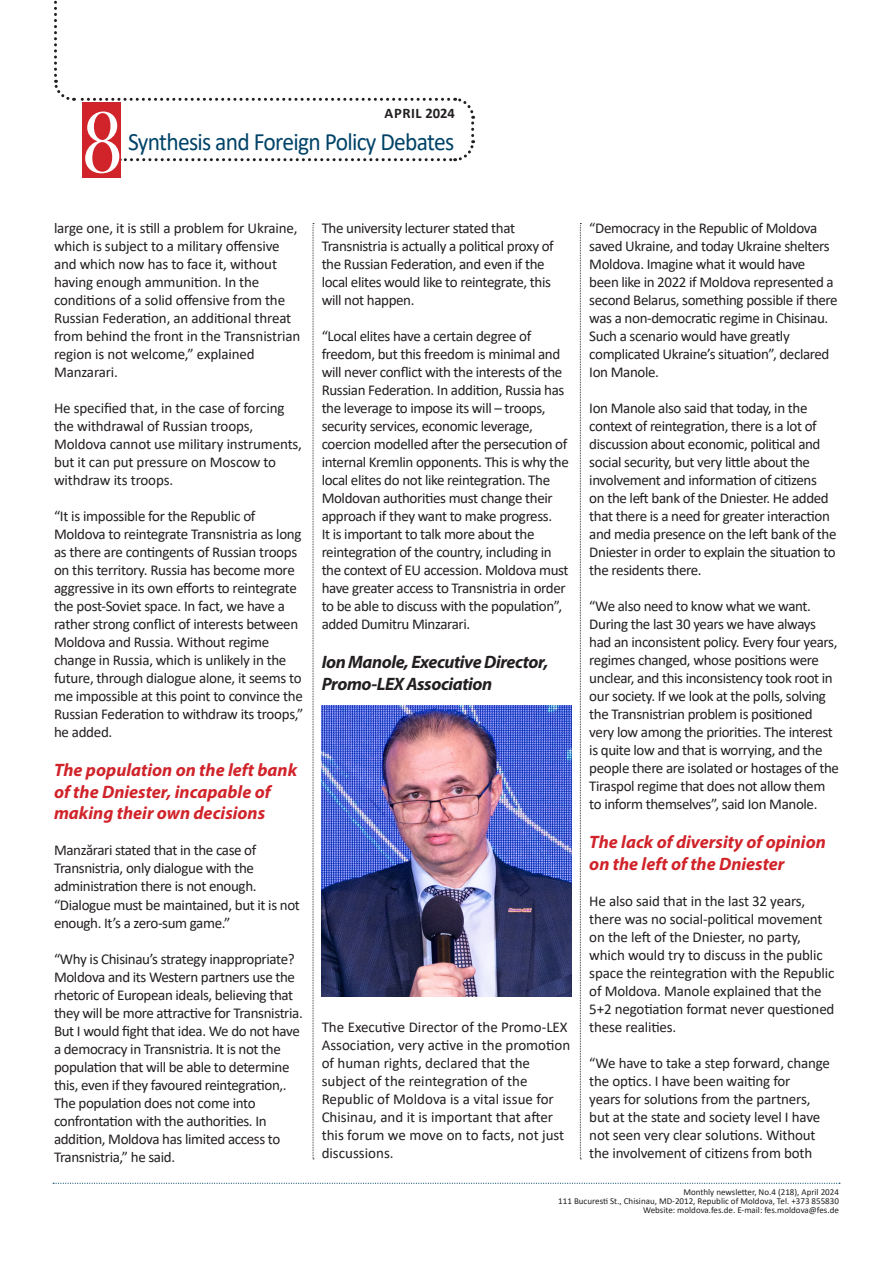
<style>
.page{position:relative;width:893px;height:1263px;background:#fff}
.page>*{position:absolute;margin:0;border:0;box-sizing:border-box;transform-origin:0 0}
.t1{font:condensed 102px "Nueva Std";color:#fff}
.t2{font:25.05px "Calibri";letter-spacing:-.03em;color:#014368;scale:.94 1}
.INTERTITLU{font:italic 700 18px/21.6px "Myriad Pro";color:#d1232a}
.INTERTITLU-2{font:italic 700 18px/21.6px "Myriad Pro";letter-spacing:-.025em;color:#231f20}
.texte{font:15px/18px "Calibri";letter-spacing:-.025em;color:#231f20}
.texte-2{font:15px/18px "Calibri";color:#231f20}
.t3{font:700 14.55px "Calibri";letter-spacing:.04em;color:#231f20}
.t4{font:9px/9px "Calibri";color:#231f20;text-align:right}
</style>
<div class="page">
<svg style="left:53px;top:1183px;width:787px;height:1px"></svg>
<svg style="left:54px;top:0;width:422px;height:163px"></svg>
<div style="left:82px;top:102px;width:38px;height:76px;background:#d1232a"></div>
<img style="left:322px;top:706px;width:249px;height:291px">
<svg style="left:313px;top:223px;width:1px;height:936px"></svg>
<svg style="left:580px;top:223px;width:1px;height:936px"></svg>
<p class="t1" style="left:83px;top:96px;width:40px">8</p>
<p class="t3" style="left:385px;top:103px;width:72px">APRIL 2024</p>
<h2 class="t2" style="left:128px;top:124px;width:349px">Synthesis and Foreign Policy Debates</h2>
<p class="texte" style="left:54px;top:218px;width:248px">large one, it is still a problem for Ukraine, which is subject to a military offensive and which now has to face it, without having enough ammunition. In the conditions of a solid offensive from the Russian Federation, an additional threat from behind the front in the Transnistrian region is not welcome,” explained Manzarari.</p>
<p class="texte" style="left:54px;top:398px;width:250px">He specified that, in the case of forcing the withdrawal of Russian troops, Moldova cannot use military instruments, but it can put pressure on Moscow to withdraw its troops.</p>
<p class="texte" style="left:54px;top:506px;width:251px">“It is impossible for the Republic of Moldova to reintegrate Transnistria as long as there are contingents of Russian troops on this territory. Russia has become more aggressive in its own efforts to reintegrate the post-Soviet space. In fact, we have a rather strong conflict of interests between Moldova and Russia. Without regime change in Russia, which is unlikely in the future, through dialogue alone, it seems to me impossible at this point to convince the Russian Federation to withdraw its troops,” he added.</p>
<p class="INTERTITLU" style="left:54px;top:759px;width:245px">The population on the left bank of the Dniester, incapable of making their own decisions</p>
<p class="texte" style="left:54px;top:841px;width:247px">Manzărari stated that in the case of Transnistria, only dialogue with the administration there is not enough. “Dialogue must be maintained, but it is not enough. It’s a zero-sum game.”</p>
<p class="texte" style="left:54px;top:949px;width:250px">“Why is Chisinau’s strategy inappropriate?<br>Moldova and its Western partners use the rhetoric of European ideals, believing that they will be more attractive for Transnistria.<br>But I would fight that idea. We do not have a democracy in Transnistria. It is not the population that will be able to determine this, even if they favoured reintegration,.<br>The population does not come into confrontation with the authorities. In addition, Moldova has limited access to Transnistria,” he said.</p>
<p class="texte" style="left:322px;top:218px;width:234px">The university lecturer stated that Transnistria is actually a political proxy of the Russian Federation, and even if the local elites would like to reintegrate, this will not happen.</p>
<p class="texte" style="left:322px;top:326px;width:249px">“Local elites have a certain degree of freedom, but this freedom is minimal and will never conflict with the interests of the Russian Federation. In addition, Russia has the leverage to impose its will – troops, security services, economic leverage, coercion modelled after the persecution of internal Kremlin opponents. This is why the local elites do not like reintegration. The Moldovan authorities must change their approach if they want to make progress.<br>It is important to talk more about the reintegration of the country, including in the context of EU accession. Moldova must have greater access to Transnistria in order to be able to discuss with the population”, added Dumitru Minzarari.</p>
<p class="INTERTITLU-2" style="left:322px;top:651px;width:228px">Ion Manole, Executive Director,<br>Promo-LEX Association</p>
<p class="texte-2" style="left:322px;top:1017px;width:250px">The Executive Director of the Promo-LEX Association, very active in the promotion of human rights, declared that the subject of the reintegration of the Republic of Moldova is a vital issue for Chisinau, and it is important that after this forum we move on to facts, not just discussions.</p>
<p class="texte" style="left:589px;top:218px;width:250px">“Democracy in the Republic of Moldova saved Ukraine, and today Ukraine shelters Moldova. Imagine what it would have been like in 2022 if Moldova represented a second Belarus, something possible if there was a non-democratic regime in Chisinau.<br>Such a scenario would have greatly complicated Ukraine’s situation”, declared Ion Manole.</p>
<p class="texte" style="left:589px;top:398px;width:249px">Ion Manole also said that today, in the context of reintegration, there is a lot of discussion about economic, political and social security, but very little about the involvement and information of citizens<br>on the left bank of the Dniester. He added that there is a need for greater interaction and media presence on the left bank of the Dniester in order to explain the situation to the residents there.</p>
<p class="texte" style="left:589px;top:596px;width:251px">“We also need to know what we want.<br>During the last 30 years we have always had an inconsistent policy. Every four years, regimes changed, whose positions were unclear, and this inconsistency took root in our society. If we look at the polls, solving the Transnistrian problem is positioned very low among the priorities. The interest is quite low and that is worrying, and the people there are isolated or hostages of the Tiraspol regime that does not allow them to inform themselves”, said Ion Manole.</p>
<p class="INTERTITLU" style="left:589px;top:831px;width:238px">The lack of diversity of opinion on the left of the Dniester</p>
<p class="texte" style="left:589px;top:891px;width:247px">He also said that in the last 32 years, there was no social-political movement on the left of the Dniester, no party, which would try to discuss in the public space the reintegration with the Republic of Moldova. Manole explained that the 5+2 negotiation format never questioned these realities.</p>
<p class="texte" style="left:589px;top:1053px;width:242px">“We have to take a step forward, change the optics. I have been waiting for<br>years for solutions from the partners, but at the state and society level I have not seen very clear solutions. Without the involvement of citizens from both</p>
<p class="t4" style="left:558px;top:1187px;width:282px">Monthly newsletter, No.4 (218), April 2024<br>111 Bucuresti St., Chisinau, MD-2012, Republic of Moldova, Tel. +373 855830<br>Website: moldova.fes.de. E-mail: fes.moldova@fes.de</p>
</div>
